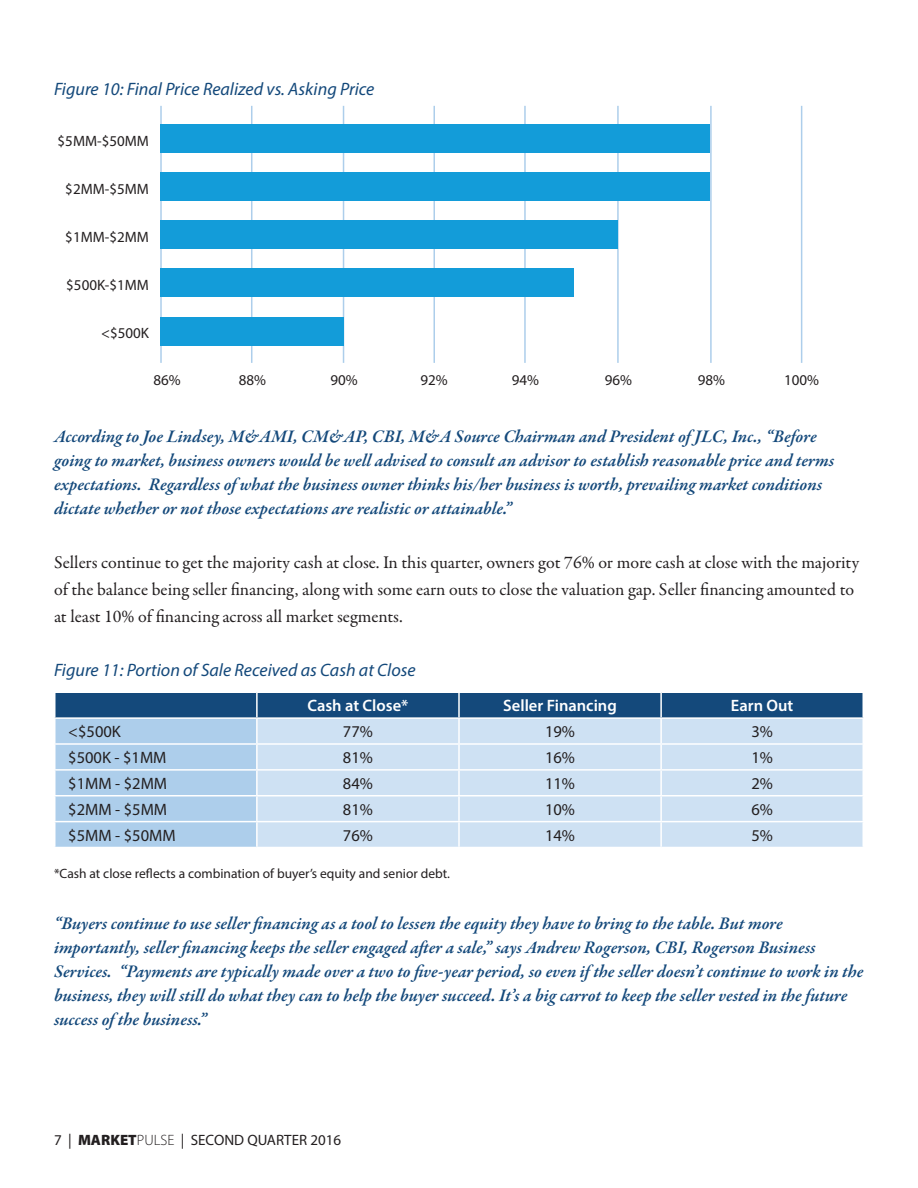
<style>
.page{position:relative;width:918px;height:1188px;background:#fff}
.page>*{position:absolute;margin:0;border:0;box-sizing:border-box;transform-origin:0 0}
.PULL_QUOTE{font:italic 600 18px/24px "Garamond Premr Pro";color:#14497b}
.t1{font:18px/27px "Garamond Premr Pro";color:#231f20}
.figure_header{font:italic 18px "Myriad Pro";color:#14497b}
.table_text{font:16.5px "Myriad Pro";color:#231f20}
.table_text-2{font:600 16.5px "Myriad Pro";color:#fff}
.body{font:15px "Myriad Pro";color:#231f20}
.t2{font:13.5px "Myriad Pro";color:#231f20}
.s1{font-weight:900}
.s2{font-weight:300}
</style>
<div class="page">
<svg style="left:56px;top:693px;width:806px;height:154px;background:#6a93b9"></svg>
<div style="left:258px;top:719px;width:604px;height:128px;background:#cee1f3"></div>
<hr style="left:256px;top:693px;width:2px;height:24px;background:#fff">
<hr style="left:458px;top:693px;width:2px;height:24px;background:#fff">
<hr style="left:660px;top:693px;width:2px;height:24px;background:#fff">
<hr style="left:54px;top:717px;width:203px;height:2px;background:#fff">
<hr style="left:257px;top:717px;width:202px;height:2px;background:#fff">
<hr style="left:256px;top:719px;width:2px;height:24px;background:#fff">
<hr style="left:459px;top:717px;width:202px;height:2px;background:#fff">
<hr style="left:458px;top:719px;width:2px;height:24px;background:#fff">
<hr style="left:661px;top:717px;width:203px;height:2px;background:#fff">
<hr style="left:660px;top:719px;width:2px;height:24px;background:#fff">
<hr style="left:54px;top:743px;width:203px;height:2px;background:#fff">
<hr style="left:257px;top:743px;width:202px;height:2px;background:#fff">
<hr style="left:256px;top:745px;width:2px;height:24px;background:#fff">
<hr style="left:459px;top:743px;width:202px;height:2px;background:#fff">
<hr style="left:458px;top:745px;width:2px;height:24px;background:#fff">
<hr style="left:661px;top:743px;width:203px;height:2px;background:#fff">
<hr style="left:660px;top:745px;width:2px;height:24px;background:#fff">
<hr style="left:54px;top:769px;width:203px;height:2px;background:#fff">
<hr style="left:257px;top:769px;width:202px;height:2px;background:#fff">
<hr style="left:256px;top:771px;width:2px;height:24px;background:#fff">
<hr style="left:459px;top:769px;width:202px;height:2px;background:#fff">
<hr style="left:458px;top:771px;width:2px;height:24px;background:#fff">
<hr style="left:661px;top:769px;width:203px;height:2px;background:#fff">
<hr style="left:660px;top:771px;width:2px;height:24px;background:#fff">
<hr style="left:54px;top:795px;width:203px;height:1px;background:#fff">
<hr style="left:257px;top:795px;width:202px;height:1px;background:#fff">
<hr style="left:256px;top:796px;width:2px;height:25px;background:#fff">
<hr style="left:459px;top:795px;width:202px;height:1px;background:#fff">
<hr style="left:458px;top:796px;width:2px;height:25px;background:#fff">
<hr style="left:661px;top:795px;width:203px;height:1px;background:#fff">
<hr style="left:660px;top:796px;width:2px;height:25px;background:#fff">
<hr style="left:54px;top:821px;width:203px;height:1px;background:#fff">
<hr style="left:257px;top:821px;width:202px;height:1px;background:#fff">
<hr style="left:256px;top:822px;width:2px;height:25px;background:#fff">
<hr style="left:459px;top:821px;width:202px;height:1px;background:#fff">
<hr style="left:458px;top:822px;width:2px;height:25px;background:#fff">
<hr style="left:661px;top:821px;width:203px;height:1px;background:#fff">
<hr style="left:660px;top:822px;width:2px;height:25px;background:#fff">
<hr style="left:524px;top:106px;width:2px;height:257px;background:#adceeb">
<hr style="left:617px;top:106px;width:2px;height:257px;background:#adceeb">
<hr style="left:710px;top:106px;width:2px;height:257px;background:#adceeb">
<hr style="left:160px;top:106px;width:2px;height:257px;background:#adceeb">
<hr style="left:251px;top:106px;width:1px;height:257px;background:#adceeb">
<hr style="left:343px;top:106px;width:1px;height:257px;background:#adceeb">
<hr style="left:434px;top:106px;width:1px;height:257px;background:#adceeb">
<div style="left:160px;top:124px;width:550px;height:29px;background:#139cd9"></div>
<div style="left:160px;top:172px;width:550px;height:29px;background:#139cd9"></div>
<div style="left:160px;top:220px;width:458px;height:29px;background:#139cd9"></div>
<div style="left:160px;top:269px;width:413px;height:28px;background:#139cd9"></div>
<div style="left:160px;top:317px;width:184px;height:28px;background:#139cd9"></div>
<hr style="left:801px;top:106px;width:1px;height:257px;background:#adceeb">
<p class="figure_header" style="left:54px;top:77px;width:322px">Figure 10: Final Price Realized vs. Asking Price</p>
<p class="body" style="left:58px;top:131px;width:93px">$5MM-$50MM</p>
<p class="body" style="left:65px;top:179px;width:85px">$2MM-$5MM</p>
<p class="body" style="left:65px;top:227px;width:85px">$1MM-$2MM</p>
<p class="body" style="left:66px;top:275px;width:84px">$500K-$1MM</p>
<p class="body" style="left:101px;top:323px;width:49px">&lt;$500K</p>
<p class="body" style="left:154px;top:371px;width:29px">86%</p>
<p class="body" style="left:239px;top:371px;width:29px">88%</p>
<p class="body" style="left:330px;top:371px;width:29px">90%</p>
<p class="body" style="left:420px;top:371px;width:29px">92%</p>
<p class="body" style="left:512px;top:371px;width:29px">94%</p>
<p class="body" style="left:605px;top:371px;width:29px">96%</p>
<p class="body" style="left:698px;top:371px;width:29px">98%</p>
<p class="body" style="left:784px;top:371px;width:36px">100%</p>
<p class="PULL_QUOTE" style="left:54px;top:426px;width:782px">According to Joe Lindsey, M&amp;AMI, CM&amp;AP, CBI, M&amp;A Source Chairman and President of JLC, Inc., “Before going to market, business owners would be well advised to consult an advisor to establish reasonable price and terms expectations. Regardless of what the business owner thinks his/her business is worth, prevailing market conditions dictate whether or not those expectations are realistic or attainable.”</p>
<p class="t1" style="left:54px;top:550px;width:807px">Sellers continue to get the majority cash at close. In this quarter, owners got 76% or more cash at close with the majority of the balance being seller financing, along with some earn outs to close the valuation gap. Seller financing amounted to at least 10% of financing across all market segments.</p>
<p class="figure_header" style="left:54px;top:659px;width:363px">Figure 11: Portion of Sale Received as Cash at Close</p>
<p class="table_text-2" style="left:307px;top:695px;width:102px">Cash at Close*</p>
<p class="table_text-2" style="left:503px;top:695px;width:115px">Seller Financing</p>
<p class="table_text-2" style="left:731px;top:695px;width:64px">Earn Out</p>
<p class="table_text" style="left:68px;top:722px;width:54px">&lt;$500K</p>
<p class="table_text" style="left:343px;top:722px;width:31px">77%</p>
<p class="table_text" style="left:545px;top:722px;width:31px">19%</p>
<p class="table_text" style="left:751px;top:722px;width:23px">3%</p>
<p class="table_text" style="left:68px;top:747px;width:100px">$500K - $1MM</p>
<p class="table_text" style="left:343px;top:747px;width:31px">81%</p>
<p class="table_text" style="left:545px;top:747px;width:31px">16%</p>
<p class="table_text" style="left:751px;top:747px;width:23px">1%</p>
<p class="table_text" style="left:68px;top:773px;width:100px">$1MM - $2MM</p>
<p class="table_text" style="left:343px;top:773px;width:31px">84%</p>
<p class="table_text" style="left:545px;top:773px;width:31px">11%</p>
<p class="table_text" style="left:751px;top:773px;width:23px">2%</p>
<p class="table_text" style="left:68px;top:799px;width:100px">$2MM - $5MM</p>
<p class="table_text" style="left:343px;top:799px;width:31px">81%</p>
<p class="table_text" style="left:545px;top:799px;width:31px">10%</p>
<p class="table_text" style="left:751px;top:799px;width:23px">6%</p>
<p class="table_text" style="left:68px;top:825px;width:109px">$5MM - $50MM</p>
<p class="table_text" style="left:343px;top:825px;width:31px">76%</p>
<p class="table_text" style="left:545px;top:825px;width:31px">14%</p>
<p class="table_text" style="left:751px;top:825px;width:23px">5%</p>
<p class="t2" style="left:54px;top:865px;width:398px">*Cash at close reflects a combination of buyer’s equity and senior debt.</p>
<p class="PULL_QUOTE" style="left:54px;top:913px;width:811px">“Buyers continue to use seller financing as a tool to lessen the equity they have to bring to the table. But more importantly, seller financing keeps the seller engaged after a sale,” says Andrew Rogerson, CBI, Rogerson Business Services. “Payments are typically made over a two to five-year period, so even if the seller doesn’t continue to work in the business, they will still do what they can to help the buyer succeed. It’s a big carrot to keep the seller vested in the future success of the business.”</p>
<p class="body" style="left:54px;top:1131px;width:289px">7 | <span class="s1">MARKET</span><span class="s2">PULSE</span> | SECOND QUARTER 2016</p>
</div>
